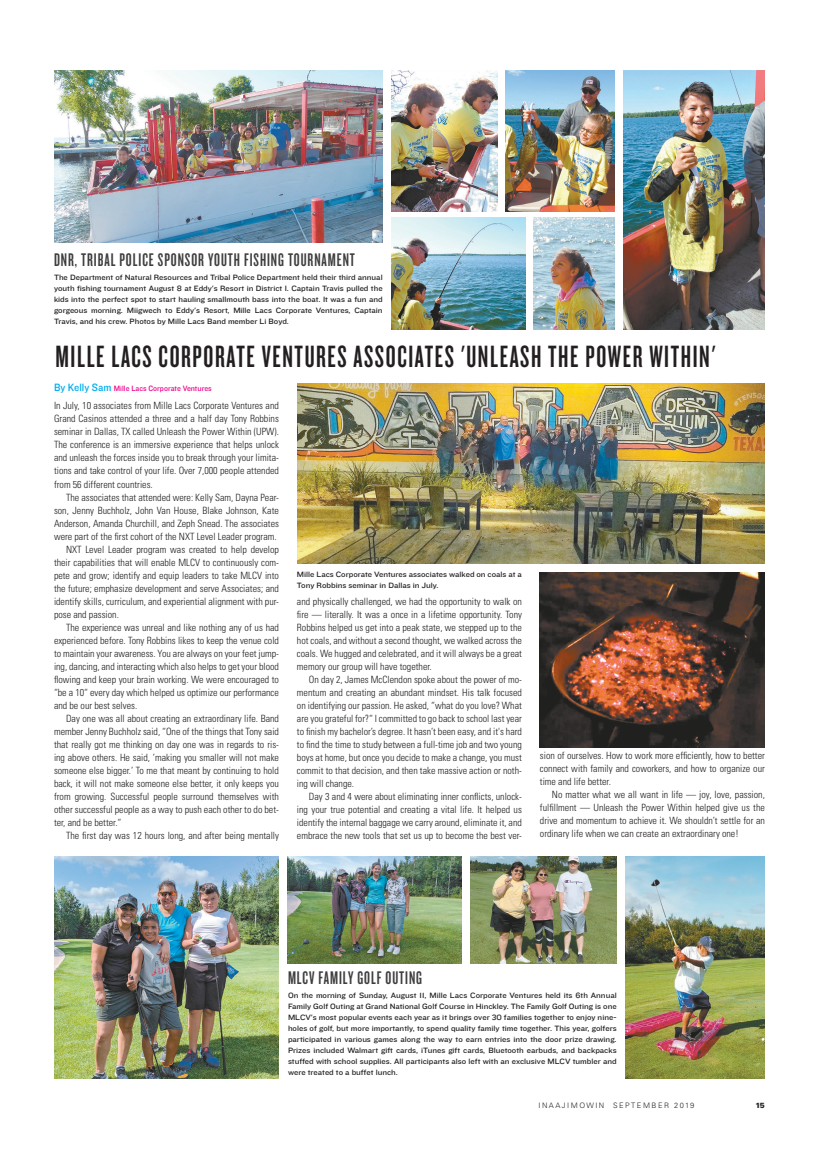
<style>
.page{position:relative;width:819px;height:1152px;background:#fff}
.page>*{position:absolute;margin:0;border:0;box-sizing:border-box;transform-origin:0 0}
.t1{font:32px "Knockout 47 Bantamweight";letter-spacing:.05em;color:#231f20}
.t2{font:19px "Knockout 47 Bantamweight";letter-spacing:.05em;color:#3e3e3f}
.t3{font:300 condensed 10px/13px "Univers LT Std";color:#231f20;text-align:justify}
.t4{font:8px/11px "Knockout 32 Junior Cruisewt";color:#231f20;text-align:justify}
.t5{font:8px "Knockout 31 Junior Middlewt";color:#ed028c}
.t6{font:300 7.5px "Univers LT Std";letter-spacing:.2em;color:#231f20}
.t7{font:900 7.5px "Univers LT Std";color:#231f20}
.s1{font-size:11px;color:#00aeef}
</style>
<div class="page">
<img style="left:54px;top:856px;width:225px;height:223px">
<img style="left:288px;top:856px;width:174px;height:108px">
<img style="left:471px;top:856px;width:146px;height:108px">
<img style="left:625px;top:856px;width:140px;height:223px">
<img style="left:624px;top:71px;width:141px;height:258px">
<img style="left:54px;top:71px;width:329px;height:171px">
<img style="left:391px;top:71px;width:106px;height:141px">
<img style="left:391px;top:217px;width:134px;height:112px">
<img style="left:534px;top:217px;width:81px;height:112px">
<img style="left:506px;top:71px;width:109px;height:141px">
<img style="left:540px;top:572px;width:225px;height:176px">
<img style="left:297px;top:384px;width:468px;height:180px">
<h2 class="t2" style="left:54px;top:249px;width:302px">DNR, TRIBAL POLICE SPONSOR YOUTH FISHING TOURNAMENT</h2>
<p class="t4" style="left:54px;top:271px;width:330px">The Department of Natural Resources and Tribal Police Department held their third annual youth fishing tournament August 8 at Eddy's Resort in District I. Captain Travis pulled the kids into the perfect spot to start hauling smallmouth bass into the boat. It was a fun and gorgeous morning. Miigwech to Eddy's Resort, Mille Lacs Corporate Ventures, Captain Travis, and his crew. Photos by Mille Lacs Band member Li Boyd.</p>
<h1 class="t1" style="left:56px;top:338px;width:661px">MILLE LACS CORPORATE VENTURES ASSOCIATES 'UNLEASH THE POWER WITHIN'</h1>
<p class="t5" style="left:54px;top:383px;width:159px"><span class="s1">By Kelly Sam</span> Mille Lacs Corporate Ventures</p>
<p class="t3" style="left:54px;top:399px;width:226px">In July, 10 associates from Mille Lacs Corporate Ventures and Grand Casinos attended a three and a half day Tony Robbins seminar in Dallas, TX called Unleash the Power Within (UPW).<br>The conference is an immersive experience that helps unlock and unleash the forces inside you to break through your limita&shy;tions and take control of your life. Over 7,000 people attended</p>
<p class="t3" style="left:54px;top:478px;width:100px">from 56 different countries.</p>
<p class="t3" style="left:66px;top:491px;width:215px">The associates that attended were: Kelly Sam, Dayna Pear-</p>
<p class="t3" style="left:54px;top:504px;width:226px">son, Jenny Buchholz, John Van House, Blake Johnson, Kate</p>
<p class="t3" style="left:54px;top:517px;width:227px">Anderson, Amanda Churchill, and Zeph Snead. The associates</p>
<p class="t3" style="left:54px;top:530px;width:224px">were part of the first cohort of the NXT Level Leader program.</p>
<p class="t3" style="left:66px;top:543px;width:215px">NXT Level Leader program was created to help develop</p>
<p class="t3" style="left:54px;top:556px;width:227px">their capabilities that will enable MLCV to continuously com-</p>
<p class="t3" style="left:54px;top:569px;width:226px">pete and grow; identify and equip leaders to take MLCV into</p>
<p class="t3" style="left:54px;top:582px;width:226px">the future; emphasize development and serve Associates; and</p>
<p class="t3" style="left:54px;top:595px;width:227px">identify skills, curriculum, and experiential alignment with pur-</p>
<p class="t3" style="left:54px;top:608px;width:66px">pose and passion.</p>
<p class="t3" style="left:66px;top:621px;width:215px">The experience was unreal and like nothing any of us had</p>
<p class="t3" style="left:54px;top:634px;width:227px">experienced before. Tony Robbins likes to keep the venue cold</p>
<p class="t3" style="left:54px;top:647px;width:227px">to maintain your awareness. You are always on your feet jump-</p>
<p class="t3" style="left:54px;top:660px;width:227px">ing, dancing, and interacting which also helps to get your blood</p>
<p class="t3" style="left:54px;top:673px;width:226px">flowing and keep your brain working. We were encouraged to</p>
<p class="t3" style="left:54px;top:686px;width:226px">“be a 10“ every day which helped us optimize our performance</p>
<p class="t3" style="left:54px;top:699px;width:85px">and be our best selves.</p>
<p class="t3" style="left:66px;top:712px;width:215px">Day one was all about creating an extraordinary life. Band</p>
<p class="t3" style="left:54px;top:725px;width:227px">member Jenny Buchholz said, “One of the things that Tony said</p>
<p class="t3" style="left:54px;top:738px;width:227px">that really got me thinking on day one was in regards to ris-</p>
<p class="t3" style="left:54px;top:751px;width:227px">ing above others. He said, ’making you smaller will not make</p>
<p class="t3" style="left:54px;top:764px;width:226px">someone else bigger.’ To me that meant by continuing to hold</p>
<p class="t3" style="left:54px;top:777px;width:227px">back, it will not make someone else better, it only keeps you</p>
<p class="t3" style="left:54px;top:790px;width:226px">from growing. Successful people surround themselves with</p>
<p class="t3" style="left:54px;top:803px;width:226px">other successful people as a way to push each other to do bet-</p>
<p class="t3" style="left:54px;top:816px;width:69px">ter, and be better.“</p>
<p class="t3" style="left:66px;top:829px;width:215px">The first day was 12 hours long, and after being mentally</p>
<p class="t4" style="left:297px;top:568px;width:226px">Mille Lacs Corporate Ventures associates walked on coals at a<br>Tony Robbins seminar in Dallas in July.</p>
<p class="t3" style="left:297px;top:595px;width:227px">and physically challenged, we had the opportunity to walk on fire — literally. It was a once in a lifetime opportunity. Tony Robbins helped us get into a peak state, we stepped up to the hot coals, and without a second thought, we walked across the coals. We hugged and celebrated, and it will always be a great memory our group will have together.</p>
<p class="t3" style="left:297px;top:673px;width:227px;text-indent:12px">On day 2, James McClendon spoke about the power of mo&shy;mentum and creating an abundant mindset. His talk focused on identifying our passion. He asked, “what do you love? What are you grateful for?“ I committed to go back to school last year to finish my bachelor’s degree. It hasn’t been easy, and it's hard to find the time to study between a full-time job and two young boys at home, but once you decide to make a change, you must commit to that decision, and then take massive action or noth&shy;ing will change.</p>
<p class="t3" style="left:297px;top:790px;width:226px;text-indent:12px">Day 3 and 4 were about eliminating inner conflicts, unlock&shy;ing your true potential and creating a vital life. It helped us identify the internal baggage we carry around, eliminate it, and embrace the new tools that set us up to become the best ver-</p>
<p class="t3" style="left:540px;top:749px;width:226px">sion of ourselves. How to work more efficiently, how to better connect with family and coworkers, and how to organize our time and life better.</p>
<p class="t3" style="left:540px;top:788px;width:227px;text-indent:12px">No matter what we all want in life — joy, love, passion, fulfillment — Unleash the Power Within helped give us the drive and momentum to achieve it. We shouldn’t settle for an ordinary life when we can create an extraordinary one!</p>
<h2 class="t2" style="left:288px;top:967px;width:136px">MLCV FAMILY GOLF OUTING</h2>
<p class="t4" style="left:288px;top:990px;width:330px">On the morning of Sunday, August 11, Mille Lacs Corporate Ventures held its 6th Annual Family Golf Outing at Grand National Golf Course in Hinckley. The Family Golf Outing is one MLCV's most popular events each year as it brings over 30 families together to enjoy nine&shy;holes of golf, but more importantly, to spend quality family time together. This year, golfers participated in various games along the way to earn entries into the door prize drawing.<br>Prizes included Walmart gift cards, iTunes gift cards, Bluetooth earbuds, and backpacks stuffed with school supplies. All participants also left with an exclusive MLCV tumbler and were treated to a buffet lunch.</p>
<p class="t6" style="left:538px;top:1101px;width:158px">INAAJIMOWIN SEPTEMBER 2019</p>
<p class="t7" style="left:756px;top:1100px;width:11px">15</p>
</div>
